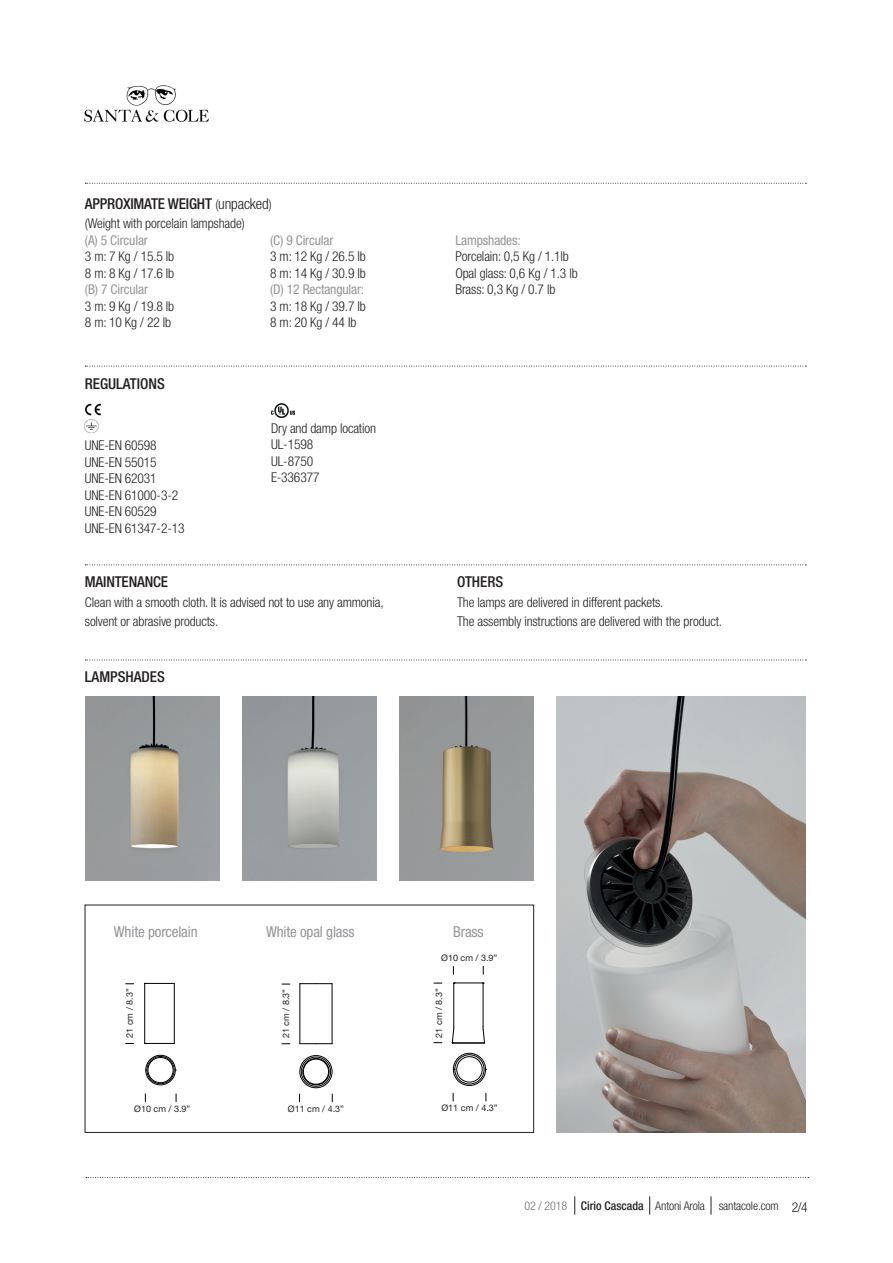
<style>
.page{position:relative;width:893px;height:1263px;background:#fff}
.page>*{position:absolute;margin:0;border:0;box-sizing:border-box;transform-origin:0 0}
.t1{font:500 condensed 15px "Helvetica Neue LT Std";letter-spacing:-.01em;color:#231f20}
.t2{font:condensed 15px "Helvetica Neue LT Std";letter-spacing:-.01em;color:#939598}
.t3{font:300 condensed 13.5px/16.5px "Helvetica Neue LT Std";letter-spacing:-.01em;color:#231f20}
.t4{font:condensed 13.5px "Helvetica Neue LT Std";letter-spacing:-.01em;color:#939598}
.t5{font:300 condensed 12px "Helvetica Neue LT Std";letter-spacing:-.01em;color:#231f20}
.t6{font:9px "Helvetica Neue LT Std";color:#231f20}
.s1{font-weight:300;font-size:13.5px}
.s2{font-weight:300}
.s3{color:#6c6d70}
.s4{font-weight:500}
.s5{font-size:13.5px}
</style>
<div class="page">
<svg style="left:85px;top:183px;width:721px;height:1px"></svg>
<svg style="left:85px;top:366px;width:721px;height:1px"></svg>
<svg style="left:85px;top:564px;width:721px;height:1px"></svg>
<img style="left:271px;top:403px;width:23px;height:14px">
<svg style="left:85px;top:420px;width:13px;height:13px"></svg>
<img style="left:85px;top:403px;width:16px;height:13px">
<img style="left:84px;top:85px;width:125px;height:37px">
<svg style="left:86px;top:1177px;width:723px;height:1px"></svg>
<svg style="left:85px;top:660px;width:721px;height:1px"></svg>
<img style="left:86px;top:697px;width:133px;height:183px">
<img style="left:242px;top:697px;width:135px;height:183px">
<img style="left:400px;top:697px;width:134px;height:183px">
<hr style="left:300px;top:984px;width:1px;height:60px;background:#000001">
<hr style="left:332px;top:984px;width:1px;height:60px;background:#000001">
<svg style="left:300px;top:983px;width:32px;height:1px"></svg>
<svg style="left:300px;top:1043px;width:32px;height:1px"></svg>
<div style="left:301px;top:1057px;width:30px;height:29px;border:1px solid #000001;border-radius:50%"></div>
<div style="left:300px;top:1055px;width:32px;height:33px;border:1px solid #000001;border-radius:50%"></div>
<div style="left:303px;top:1058px;width:26px;height:27px;border:1px solid #000001;border-radius:50%"></div>
<div style="left:303px;top:1059px;width:26px;height:25px;border:1px solid #000001;border-radius:50%"></div>
<hr style="left:144px;top:983px;width:1px;height:60px;background:#000001">
<hr style="left:174px;top:983px;width:1px;height:60px;background:#000001">
<div style="left:147px;top:1056px;width:27px;height:28px;border:1px solid #000001;border-radius:50%"></div>
<div style="left:146px;top:1055px;width:30px;height:30px;border:1px solid #000001;border-radius:50%"></div>
<div style="left:148px;top:1057px;width:25px;height:26px;border:1px solid #000001;border-radius:50%"></div>
<svg style="left:145px;top:1043px;width:29px;height:1px"></svg>
<svg style="left:145px;top:983px;width:29px;height:1px"></svg>
<svg style="left:483px;top:1027px;width:2px;height:17px"></svg>
<hr style="left:483px;top:983px;width:1px;height:44px;background:#000001">
<hr style="left:453px;top:983px;width:1px;height:44px;background:#000001">
<hr style="left:453px;top:1043px;width:31px;height:1px;background:#000001">
<div style="left:456px;top:1056px;width:26px;height:26px;border:1px solid #000001;border-radius:50%"></div>
<div style="left:455px;top:1054px;width:29px;height:30px;border:1px solid #000001;border-radius:50%"></div>
<div style="left:453px;top:1053px;width:33px;height:33px;border:1px solid #000001;border-radius:50%"></div>
<svg style="left:453px;top:982px;width:31px;height:2px"></svg>
<svg style="left:452px;top:1026px;width:2px;height:18px"></svg>
<img style="left:556px;top:697px;width:250px;height:435px">
<svg style="left:711px;top:1196px;width:1px;height:18px"></svg>
<svg style="left:649px;top:1196px;width:1px;height:18px"></svg>
<svg style="left:574px;top:1196px;width:1px;height:18px"></svg>
<p class="t1" style="left:85px;top:195px;width:188px">APPROXIMATE WEIGHT <span class="s1">(</span><span class="s2">unpacked</span><span class="s1">)</span></p>
<p class="t3" style="left:85px;top:215px;width:161px">(Weight with porcelain lampshade)</p>
<p class="t4" style="left:85px;top:232px;width:64px">(A) 5 Circular</p>
<p class="t3" style="left:85px;top:248px;width:91px">3 m: 7 Kg / 15.5 Ib<br>8 m: 8 Kg / 17.6 Ib</p>
<p class="t4" style="left:85px;top:282px;width:65px">(B) 7 Circular</p>
<p class="t3" style="left:85px;top:298px;width:91px">3 m: 9 Kg / 19.8 Ib<br>8 m: 10 Kg / 22 Ib</p>
<p class="t4" style="left:270px;top:232px;width:65px">(C) 9 Circular</p>
<p class="t3" style="left:270px;top:248px;width:97px">3 m: 12 Kg / 26.5 Ib<br>8 m: 14 Kg / 30.9 Ib</p>
<p class="t4" style="left:270px;top:282px;width:96px">(D) 12 Rectangular:</p>
<p class="t3" style="left:270px;top:298px;width:97px">3 m: 18 Kg / 39.7 Ib<br>8 m: 20 Kg / 44 Ib</p>
<p class="t1" style="left:85px;top:374px;width:82px">REGULATIONS</p>
<p class="t3" style="left:85px;top:437px;width:101px">UNE-EN 60598<br>UNE-EN 55015<br>UNE-EN 62031<br>UNE-EN 61000-3-2<br>UNE-EN 60529<br>UNE-EN 61347-2-13</p>
<p class="t3" style="left:271px;top:420px;width:106px">Dry and damp location<br>UL-1598<br>UL-8750<br>E-336377</p>
<p class="t1" style="left:85px;top:573px;width:85px">MAINTENANCE</p>
<p class="t3" style="left:85px;top:592px;width:300px;line-height:19.5px">Clean with a smooth cloth. It is advised not to use any ammonia, solvent or abrasive products.</p>
<p class="t1" style="left:85px;top:668px;width:82px">LAMPSHADES</p>
<p class="t4" style="left:455px;top:232px;width:67px">Lampshades:</p>
<p class="t3" style="left:455px;top:248px;width:124px">Porcelain: 0,5 Kg / 1.1lb<br>Opal glass: 0,6 Kg / 1.3 lb<br>Brass: 0,3 Kg / 0.7 lb</p>
<p class="t1" style="left:457px;top:573px;width:48px">OTHERS</p>
<p class="t3" style="left:457px;top:592px;width:266px;line-height:19.5px">The lamps are delivered in different packets.<br>The assembly instructions are delivered with the product.</p>
<p class="t2" style="left:114px;top:923px;width:85px">White porcelain</p>
<p class="t2" style="left:266px;top:923px;width:90px">White opal glass</p>
<p class="t2" style="left:453px;top:923px;width:32px">Brass</p>
<p class="t6" style="left:124px;top:1038px;width:51px;rotate:-90deg">21 cm / 8.3”</p>
<p class="t6" style="left:134px;top:1104px;width:58px">Ø10 cm / 3.9”</p>
<p class="t6" style="left:280px;top:1038px;width:51px;rotate:-90deg">21 cm / 8.3”</p>
<p class="t6" style="left:288px;top:1103px;width:58px">Ø11 cm / 4.3”</p>
<p class="t6" style="left:441px;top:952px;width:58px">Ø10 cm / 3.9”</p>
<p class="t6" style="left:434px;top:1038px;width:51px;rotate:-90deg">21 cm / 8.3”</p>
<p class="t6" style="left:441px;top:1103px;width:58px">Ø11 cm / 4.3”</p>
<p class="t5" style="left:524px;top:1199px;width:285px"><span class="s3">02 / 2018</span> <span class="s4">Cirio Cascada</span> Antoni Arola santacole.com <span class="s5">2/4</span></p>
</div>
